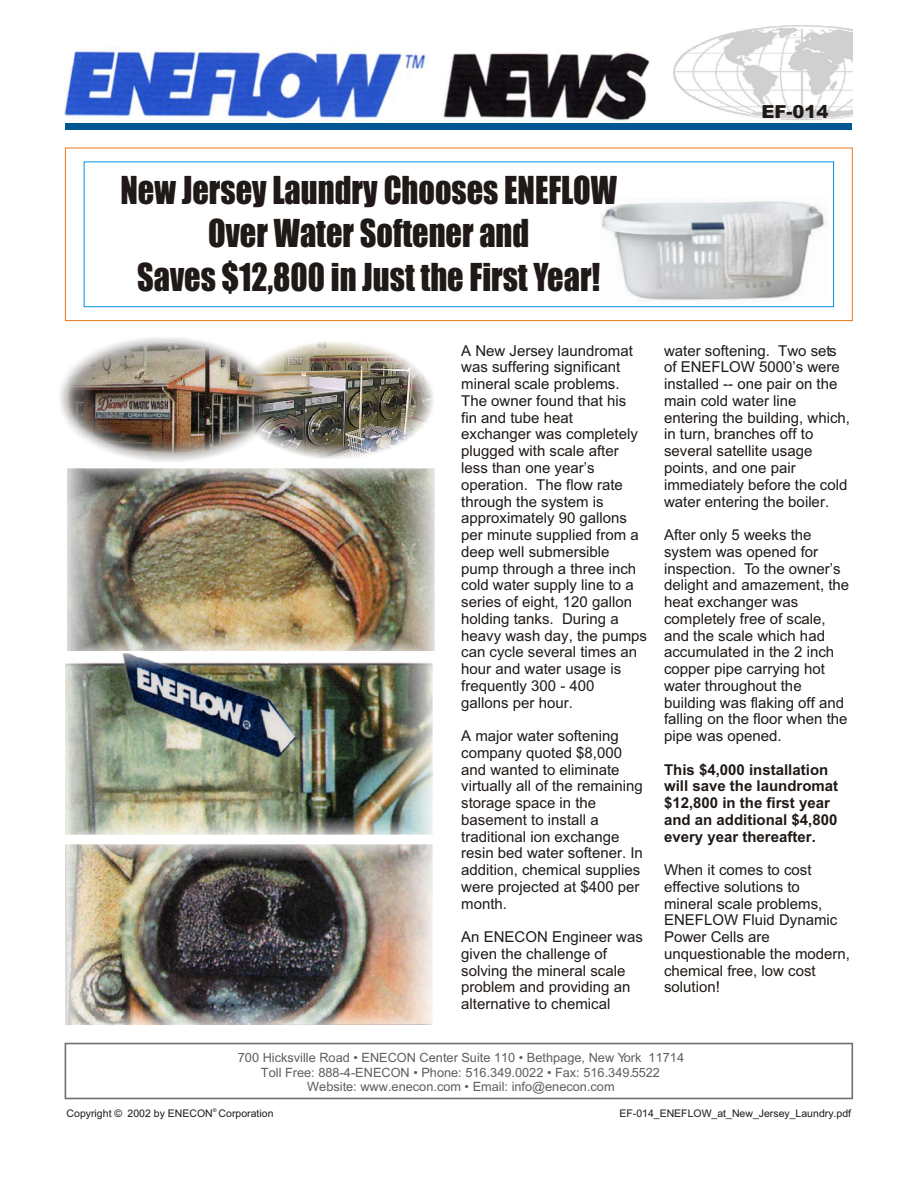
<style>
.page{position:relative;width:918px;height:1188px;background:#fff}
.page>*{position:absolute;margin:0;border:0;box-sizing:border-box;transform-origin:0 0}
.t1{font:35.55px/43.3px "Impact";color:#1f1a17;text-align:center;scale:.91 1}
.t2{font:900 18px "Arial";color:#1f1a17}
.t3{font:15px/16.8px "Arial";color:#1f1a17}
.t4{font:700 15px/16.8px "Arial";color:#1f1a17}
.t5{font:12.75px/14.2px "Arial";color:#615e5c;text-align:center}
.t6{font:10.5px "Arial";color:#1f1a17}
.t7{font:5.25px "Arial";color:#1f1a17}
</style>
<div class="page">
<div style="left:65px;top:1043px;width:788px;height:56px;border:2px solid #737070"></div>
<img style="left:65px;top:844px;width:367px;height:180px">
<img style="left:65px;top:654px;width:368px;height:180px">
<img style="left:67px;top:468px;width:367px;height:182px">
<div style="left:65px;top:148px;width:788px;height:173px;background:#fff;border:1px solid #e8781a"></div>
<img style="left:278px;top:342px;width:156px;height:117px">
<img style="left:60px;top:338px;width:218px;height:123px">
<img style="left:69px;top:344px;width:201px;height:111px">
<img style="left:600px;top:201px;width:225px;height:100px">
<div style="left:84px;top:162px;width:750px;height:145px;border:1px solid #0094de"></div>
<img style="left:64px;top:47px;width:566px;height:74px">
<img style="left:630px;top:25px;width:222px;height:96px">
<div style="left:65px;top:123px;width:787px;height:7px;background:#005794"></div>
<p class="t2" style="left:761px;top:105px;width:69px">EF-014</p>
<h1 class="t1" style="left:120px;top:170px;width:547px">New Jersey Laundry Chooses ENEFLOW<br>Over Water Softener and<br>Saves $12,800 in Just the First Year!</h1>
<p class="t3" style="left:461px;top:343px;width:187px">A New Jersey laundromat was suffering significant mineral scale problems.<br>The owner found that his<br>fin and tube heat<br>exchanger was completely plugged with scale after less than one year’s operation. The flow rate through the system is approximately 90 gallons per minute supplied from a deep well submersible pump through a three inch cold water supply line to a series of eight, 120 gallon holding tanks. During a heavy wash day, the pumps can cycle several times an hour and water usage is frequently 300 - 400<br>gallons per hour.</p>
<p class="t3" style="left:461px;top:729px;width:183px">A major water softening company quoted $8,000 and wanted to eliminate virtually all of the remaining storage space in the basement to install a traditional ion exchange resin bed water softener. In addition, chemical supplies were projected at $400 per month.</p>
<p class="t3" style="left:461px;top:930px;width:183px">An ENECON Engineer was given the challenge of solving the mineral scale problem and providing an alternative to chemical</p>
<p class="t3" style="left:664px;top:343px;width:187px">water softening. Two sets of ENEFLOW 5000’s were installed -- one pair on the main cold water line entering the building, which, in turn, branches off to several satellite usage points, and one pair immediately before the cold water entering the boiler.</p>
<p class="t3" style="left:664px;top:528px;width:187px">After only 5 weeks the system was opened for inspection. To the owner’s delight and amazement, the heat exchanger was completely free of scale, and the scale which had accumulated in the 2 inch copper pipe carrying hot water throughout the building was flaking off and falling on the floor when the pipe was opened.</p>
<p class="t4" style="left:664px;top:762px;width:176px">This $4,000 installation will save the laundromat $12,800 in the first year and an additional $4,800 every year thereafter.</p>
<p class="t3" style="left:664px;top:863px;width:187px">When it comes to cost effective solutions to mineral scale problems,<br>ENEFLOW Fluid Dynamic<br>Power Cells are unquestionable the modern, chemical free, low cost solution!</p>
<p class="t5" style="left:238px;top:1052px;width:448px">700 Hicksville Road • ENECON Center Suite 110 • Bethpage, New York 11714<br>Toll Free: 888-4-ENECON • Phone: 516.349.0022 • Fax: 516.349.5522<br>Website: www.enecon.com • Email: info@enecon.com</p>
<p class="t6" style="left:67px;top:1109px;width:208px">Copyright © 2002 by ENECON Corporation</p>
<p class="t7" style="left:213px;top:1108px;width:5px">®</p>
<p class="t6" style="left:619px;top:1109px;width:233px">EF-014_ENEFLOW_at_New_Jersey_Laundry.pdf</p>
</div>
